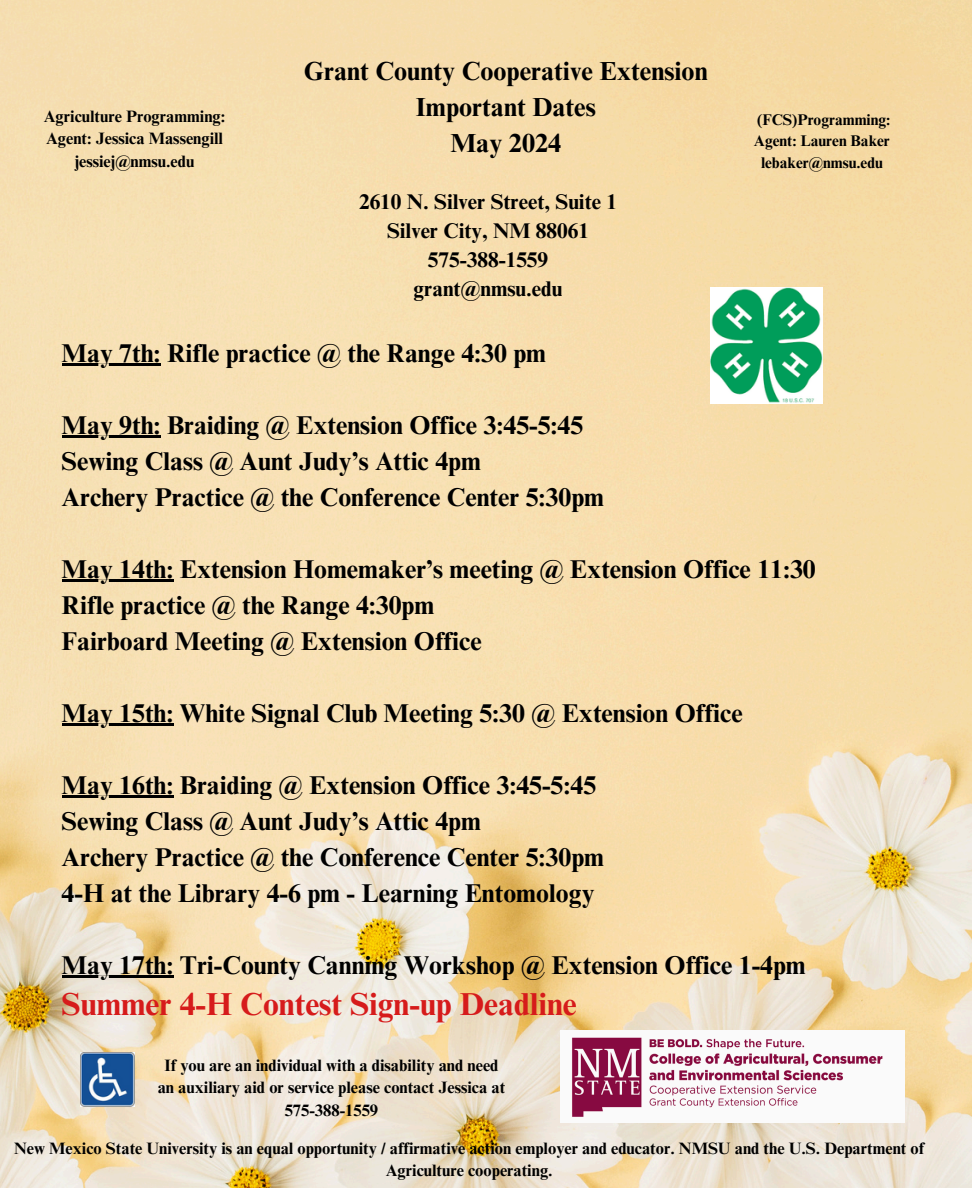
<style>
.page{position:relative;width:972px;height:1188px;background:#fff}
.page>*{position:absolute;margin:0;border:0;box-sizing:border-box;transform-origin:0 0}
.t1{font:700 31.8px "Times NRMT Pro";color:#d61b1b}
.t2{font:700 26.1px/36px "Times NRMT Pro";color:#000;text-align:center}
.t3{font:700 25.8px/36px "Times NRMT Pro";color:#000}
.t4{font:700 21.3px/29.2px "Times NRMT Pro";color:#000;text-align:center}
.t5{font:700 16.5px/22.5px "Times NRMT Pro";color:#000;text-align:center}
.t6{font:700 15.45px "Times NRMT Pro";color:#000}
</style>
<div class="page">
<img style="left:0;top:0;width:972px;height:1188px">
<hr style="left:62px;top:364px;width:99px;height:2px;background:#000">
<hr style="left:62px;top:436px;width:99px;height:2px;background:#000">
<hr style="left:62px;top:580px;width:111px;height:2px;background:#000">
<hr style="left:62px;top:724px;width:111px;height:2px;background:#000">
<hr style="left:62px;top:796px;width:111px;height:2px;background:#000">
<hr style="left:62px;top:976px;width:111px;height:2px;background:#000">
<img style="left:561px;top:1030px;width:344px;height:93px">
<img style="left:80px;top:1053px;width:54px;height:54px">
<img style="left:711px;top:288px;width:111px;height:116px">
<h1 class="t5" style="left:44px;top:107px;width:183px">Agriculture Programming:</h1>
<h1 class="t5" style="left:46px;top:129px;width:179px">Agent: Jessica Massengill</h1>
<h1 class="t5" style="left:75px;top:152px;width:121px">jessiej@nmsu.edu</h1>
<h1 class="t2" style="left:304px;top:56px;width:405px">Grant County Cooperative Extension<br>Important Dates<br>May 2024</h1>
<p class="t4" style="left:359px;top:189px;width:259px">2610 N. Silver Street, Suite 1<br>Silver City, NM 88061<br>575-388-1559 grant@nmsu.edu</p>
<p class="t3" style="left:62px;top:338px;width:486px">May 7th: Rifle practice @ the Range 4:30 pm</p>
<p class="t3" style="left:62px;top:410px;width:544px">May 9th: Braiding @ Extension Office 3:45-5:45<br>Sewing Class @ Aunt Judy’s Attic 4pm<br>Archery Practice @ the Conference Center 5:30pm</p>
<p class="t6" style="left:757px;top:114px;width:135px">(FCS)Programming:</p>
<p class="t6" style="left:754px;top:135px;width:138px">Agent: Lauren Baker</p>
<p class="t6" style="left:761px;top:156px;width:123px">lebaker@nmsu.edu</p>
<h1 class="t3" style="left:62px;top:554px;width:756px">May 14th: Extension Homemaker’s meeting @ Extension Office 11:30<br>Rifle practice @ the Range 4:30pm<br>Fairboard Meeting @ Extension Office</h1>
<p class="t3" style="left:62px;top:698px;width:682px">May 15th: White Signal Club Meeting 5:30 @ Extension Office</p>
<p class="t3" style="left:62px;top:770px;width:544px">May 16th: Braiding @ Extension Office 3:45-5:45<br>Sewing Class @ Aunt Judy’s Attic 4pm<br>Archery Practice @ the Conference Center 5:30pm 4-H at the Library 4-6 pm - Learning Entomology</p>
<p class="t3" style="left:62px;top:950px;width:746px">May 17th: Tri-County Canning Workshop @ Extension Office 1-4pm</p>
<p class="t1" style="left:62px;top:992px;width:517px">Summer 4-H Contest Sign-up Deadline</p>
<p class="t5" style="left:158px;top:1056px;width:349px">If you are an individual with a disability and need an auxiliary aid or service please contact Jessica at<br>575-388-1559</p>
<p class="t5" style="left:14px;top:1139px;width:912px">New Mexico State University is an equal opportunity / affirmative action employer and educator. NMSU and the U.S. Department of<br>Agriculture cooperating.</p>
</div>
